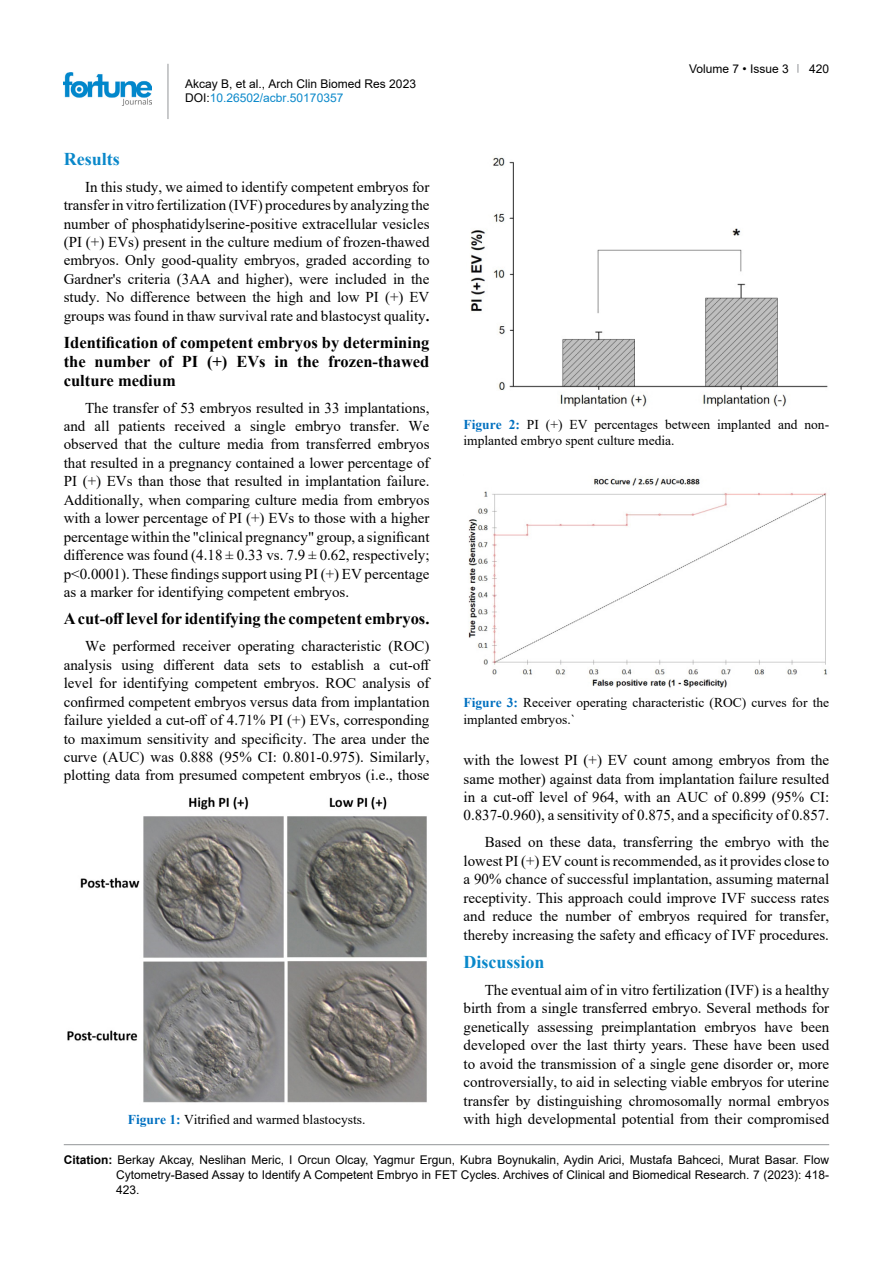
<style>
.page{position:relative;width:893px;height:1263px;background:#fff}
.page>*{position:absolute;margin:0;border:0;box-sizing:border-box;transform-origin:0 0}
.t1{font:700 18px "Times New Roman";color:#0a88ca}
.t2{font:700 16.5px/18.8px "Times New Roman";color:#000;text-align:justify}
.t3{font:15px/18.5px "Times New Roman";color:#000;text-align:justify}
.t4{font:13.5px/16.5px "Times New Roman";color:#000}
.t5{font:12px/15px "Arial";color:#000}
.s1{color:#0a88ca}
.s2{font-weight:700}
.s3{font-weight:700;color:#0070c0}
</style>
<div class="page">
<hr style="left:168px;top:64px;width:1px;height:55px;background:#939598">
<img style="left:64px;top:72px;width:88px;height:33px">
<hr style="left:64px;top:1144px;width:765px;height:1px;background:#939598">
<img style="left:67px;top:797px;width:360px;height:306px">
<img style="left:470px;top:157px;width:358px;height:250px">
<img style="left:468px;top:477px;width:359px;height:211px">
<p class="t5" style="left:185px;top:76px;width:232px;line-height:14.4px">Akcay B, et al., Arch Clin Biomed Res 2023<br>DOI:<span class="s1">10.26502/acbr.50170357</span></p>
<p class="t1" style="left:64px;top:146px;width:57px">Results</p>
<p class="t3" style="left:64px;top:177px;width:367px;text-indent:21px">In this study, we aimed to identify competent embryos for transfer in vitro fertilization (IVF) procedures by analyzing the number of phosphatidylserine-positive extracellular vesicles (PI (+) EVs) present in the culture medium of frozen-thawed embryos. Only good-quality embryos, graded according to Gardner's criteria (3AA and higher), were included in the study. No difference between the high and low PI (+) EV groups was found in thaw survival rate and blastocyst quality<span class="s2">.</span></p>
<p class="t2" style="left:64px;top:333px;width:367px">Identification of competent embryos by determining the number of PI (+) EVs in the frozen-thawed culture medium</p>
<p class="t3" style="left:64px;top:398px;width:367px;text-indent:21px">The transfer of 53 embryos resulted in 33 implantations, and all patients received a single embryo transfer. We observed that the culture media from transferred embryos that resulted in a pregnancy contained a lower percentage of PI (+) EVs than those that resulted in implantation failure.<br>Additionally, when comparing culture media from embryos with a lower percentage of PI (+) EVs to those with a higher percentage within the "clinical pregnancy" group, a significant difference was found (4.18 ± 0.33 vs. 7.9 ± 0.62, respectively; p&lt;0.0001). These findings support using PI (+) EV percentage as a marker for identifying competent embryos.</p>
<p class="t2" style="left:64px;top:609px;width:367px">A cut-off level for identifying the competent embryos.</p>
<p class="t3" style="left:64px;top:636px;width:368px;text-indent:21px">We performed receiver operating characteristic (ROC) analysis using different data sets to establish a cut-off level for identifying competent embryos. ROC analysis of confirmed competent embryos versus data from implantation failure yielded a cut-off of 4.71% PI (+) EVs, corresponding to maximum sensitivity and specificity. The area under the curve (AUC) was 0.888 (95% CI: 0.801-0.975). Similarly, plotting data from presumed competent embryos (i.e., those</p>
<p class="t5" style="left:689px;top:61px;width:101px">Volume 7 • Issue 3</p>
<p class="t5" style="left:809px;top:61px;width:22px">420</p>
<p class="t4" style="left:463px;top:415px;width:367px"><span class="s3">Figure 2:</span> PI (+) EV percentages between implanted and non&shy;implanted embryo spent culture media.</p>
<p class="t4" style="left:463px;top:694px;width:367px"><span class="s3">Figure 3:</span> Receiver operating characteristic (ROC) curves for the implanted embryos.`</p>
<p class="t3" style="left:463px;top:750px;width:367px">with the lowest PI (+) EV count among embryos from the same mother) against data from implantation failure resulted in a cut-off level of 964, with an AUC of 0.899 (95% CI:<br>0.837-0.960), a sensitivity of 0.875, and a specificity of 0.857.</p>
<p class="t3" style="left:463px;top:833px;width:367px;text-indent:21px">Based on these data, transferring the embryo with the lowest PI (+) EV count is recommended, as it provides close to a 90% chance of successful implantation, assuming maternal receptivity. This approach could improve IVF success rates and reduce the number of embryos required for transfer, thereby increasing the safety and efficacy of IVF procedures.</p>
<p class="t1" style="left:463px;top:949px;width:83px">Discussion</p>
<p class="t3" style="left:463px;top:980px;width:367px;text-indent:21px">The eventual aim of in vitro fertilization (IVF) is a healthy birth from a single transferred embryo. Several methods for genetically assessing preimplantation embryos have been developed over the last thirty years. These have been used to avoid the transmission of a single gene disorder or, more controversially, to aid in selecting viable embryos for uterine transfer by distinguishing chromosomally normal embryos</p>
<p class="t4" style="left:128px;top:1111px;width:239px"><span class="s3">Figure 1:</span> Vitrified and warmed blastocysts.</p>
<p class="t3" style="left:463px;top:1109px;width:367px">with high developmental potential from their compromised</p>
<p class="t5" style="left:116px;top:1152px;width:715px;text-align:justify;text-indent:-52px"><span class="s2">Citation:</span> Berkay Akcay, Neslihan Meric, I Orcun Olcay, Yagmur Ergun, Kubra Boynukalin, Aydin Arici, Mustafa Bahceci, Murat Basar. Flow Cytometry-Based Assay to Identify A Competent Embryo in FET Cycles. Archives of Clinical and Biomedical Research. 7 (2023): 418- 423.</p>
</div>
